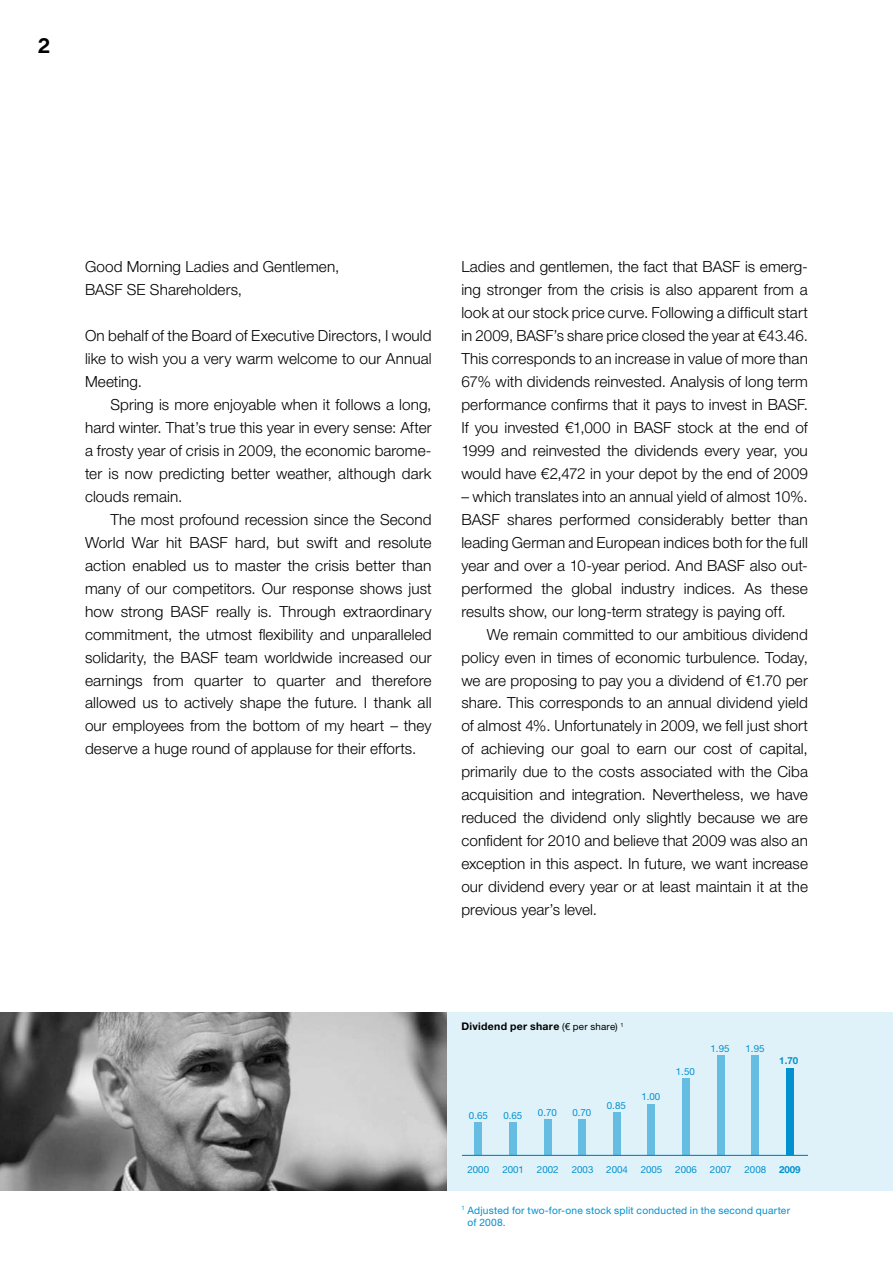
<style>
.page{position:relative;width:893px;height:1263px;background:#fff}
.page>*{position:absolute;margin:0;border:0;box-sizing:border-box;transform-origin:0 0}
.t1{font:700 21px "Helvetica Finanz Std";color:#000}
.t2{font:300 15.3px/23px "Helvetica Finanz Std";letter-spacing:.005em;color:#000;text-align:justify}
.t3{font:700 10.5px "Helvetica Finanz Std";letter-spacing:.03em;color:#000}
.t4{font:10.2px/12px "Helvetica Finanz Std";letter-spacing:.02em;color:#0091cf}
.t5{font:9.75px "Helvetica Finanz Std";color:#0091cf}
.t6{font:700 9.75px "Helvetica Finanz Std";color:#0091cf}
.s1{font-weight:400;font-size:9.75px}
</style>
<div class="page">
<div style="left:0;top:1012px;width:893px;height:179px;background:#e0f2f9"></div>
<div style="left:475px;top:1122px;width:7px;height:33px;background:#66bde2"></div>
<div style="left:509px;top:1122px;width:8px;height:33px;background:#66bde2"></div>
<div style="left:544px;top:1119px;width:7px;height:36px;background:#66bde2"></div>
<div style="left:578px;top:1119px;width:8px;height:36px;background:#66bde2"></div>
<div style="left:613px;top:1112px;width:8px;height:43px;background:#66bde2"></div>
<div style="left:648px;top:1104px;width:7px;height:51px;background:#66bde2"></div>
<div style="left:682px;top:1078px;width:8px;height:77px;background:#66bde2"></div>
<div style="left:717px;top:1055px;width:7px;height:100px;background:#66bde2"></div>
<div style="left:751px;top:1055px;width:8px;height:100px;background:#66bde2"></div>
<div style="left:786px;top:1068px;width:7px;height:87px;background:#0091cf"></div>
<hr style="left:462px;top:1155px;width:346px;height:1px;background:#0091cf">
<img style="left:0;top:1012px;width:446px;height:179px">
<h1 class="t1" style="left:38px;top:33px;width:13px">2</h1>
<p class="t2" style="left:85px;top:255px;width:256px">Good Morning Ladies and Gentlemen,<br>BASF SE Shareholders,</p>
<p class="t2" style="left:85px;top:324px;width:348px">On behalf of the Board of Executive Directors, I would like to wish you a very warm welcome to our Annual Meeting.</p>
<p class="t2" style="left:85px;top:393px;width:348px;text-indent:26px">Spring is more enjoyable when it follows a long, hard winter. That’s true this year in every sense: After a frosty year of crisis in 2009, the economic barome&shy;ter is now predicting better weather, although dark clouds remain.</p>
<p class="t2" style="left:85px;top:508px;width:348px;text-indent:26px">The most profound recession since the Second World War hit BASF hard, but swift and resolute action enabled us to master the crisis better than many of our competitors. Our response shows just how strong BASF really is. Through extraordinary commitment, the utmost flexibility and unparalleled solidarity, the BASF team worldwide increased our earnings from quarter to quarter and therefore allowed us to actively shape the future. I thank all our employees from the bottom of my heart – they deserve a huge round of applause for their efforts.</p>
<p class="t2" style="left:461px;top:255px;width:348px">Ladies and gentlemen, the fact that BASF is emerg&shy;ing stronger from the crisis is also apparent from a look at our stock price curve. Following a difficult start in 2009, BASF’s share price closed the year at €43.46.<br>This corresponds to an increase in value of more than 67% with dividends reinvested. Analysis of long term performance confirms that it pays to invest in BASF.<br>If you invested €1,000 in BASF stock at the end of 1999 and reinvested the dividends every year, you would have €2,472 in your depot by the end of 2009</p>
<p class="t2" style="left:461px;top:485px;width:348px">– which translates into an annual yield of almost 10%.<br>BASF shares performed considerably better than leading German and European indices both for the full year and over a 10-year period. And BASF also out&shy;performed the global industry indices. As these results show, our long-term strategy is paying off.</p>
<p class="t2" style="left:461px;top:622px;width:348px;text-indent:26px">We remain committed to our ambitious dividend policy even in times of economic turbulence. Today, we are proposing to pay you a dividend of €1.70 per share. This corresponds to an annual dividend yield of almost 4%. Unfortunately in 2009, we fell just short of achieving our goal to earn our cost of capital, primarily due to the costs associated with the Ciba acquisition and integration. Nevertheless, we have reduced the dividend only slightly because we are confident for 2010 and believe that 2009 was also an exception in this aspect. In future, we want increase our dividend every year or at least maintain it at the previous year’s level.</p>
<p class="t3" style="left:461px;top:1020px;width:164px">Dividend per share <span class="s1">(€ per share)</span> <sup>1</sup></p>
<p class="t5" style="left:469px;top:1109px;width:20px">0.65</p>
<p class="t5" style="left:503px;top:1109px;width:20px">0.65</p>
<p class="t5" style="left:538px;top:1107px;width:20px">0.70</p>
<p class="t5" style="left:572px;top:1107px;width:20px">0.70</p>
<p class="t5" style="left:607px;top:1099px;width:20px">0.85</p>
<p class="t5" style="left:641px;top:1091px;width:20px">1.00</p>
<p class="t5" style="left:676px;top:1066px;width:20px">1.50</p>
<p class="t5" style="left:711px;top:1043px;width:20px">1.95</p>
<p class="t5" style="left:746px;top:1043px;width:20px">1.95</p>
<p class="t6" style="left:779px;top:1055px;width:20px">1.70</p>
<p class="t5" style="left:467px;top:1164px;width:23px">2000</p>
<p class="t5" style="left:502px;top:1164px;width:23px">2001</p>
<p class="t5" style="left:537px;top:1164px;width:23px">2002</p>
<p class="t5" style="left:572px;top:1164px;width:23px">2003</p>
<p class="t5" style="left:606px;top:1164px;width:23px">2004</p>
<p class="t5" style="left:641px;top:1164px;width:23px">2005</p>
<p class="t5" style="left:675px;top:1164px;width:23px">2006</p>
<p class="t5" style="left:710px;top:1164px;width:23px">2007</p>
<p class="t5" style="left:744px;top:1164px;width:23px">2008</p>
<p class="t6" style="left:779px;top:1164px;width:23px">2009</p>
<p class="t4" style="left:468px;top:1204px;width:324px;text-indent:-6px"><sup>1</sup> Adjusted for two-for-one stock split conducted in the second quarter of 2008.</p>
</div>
